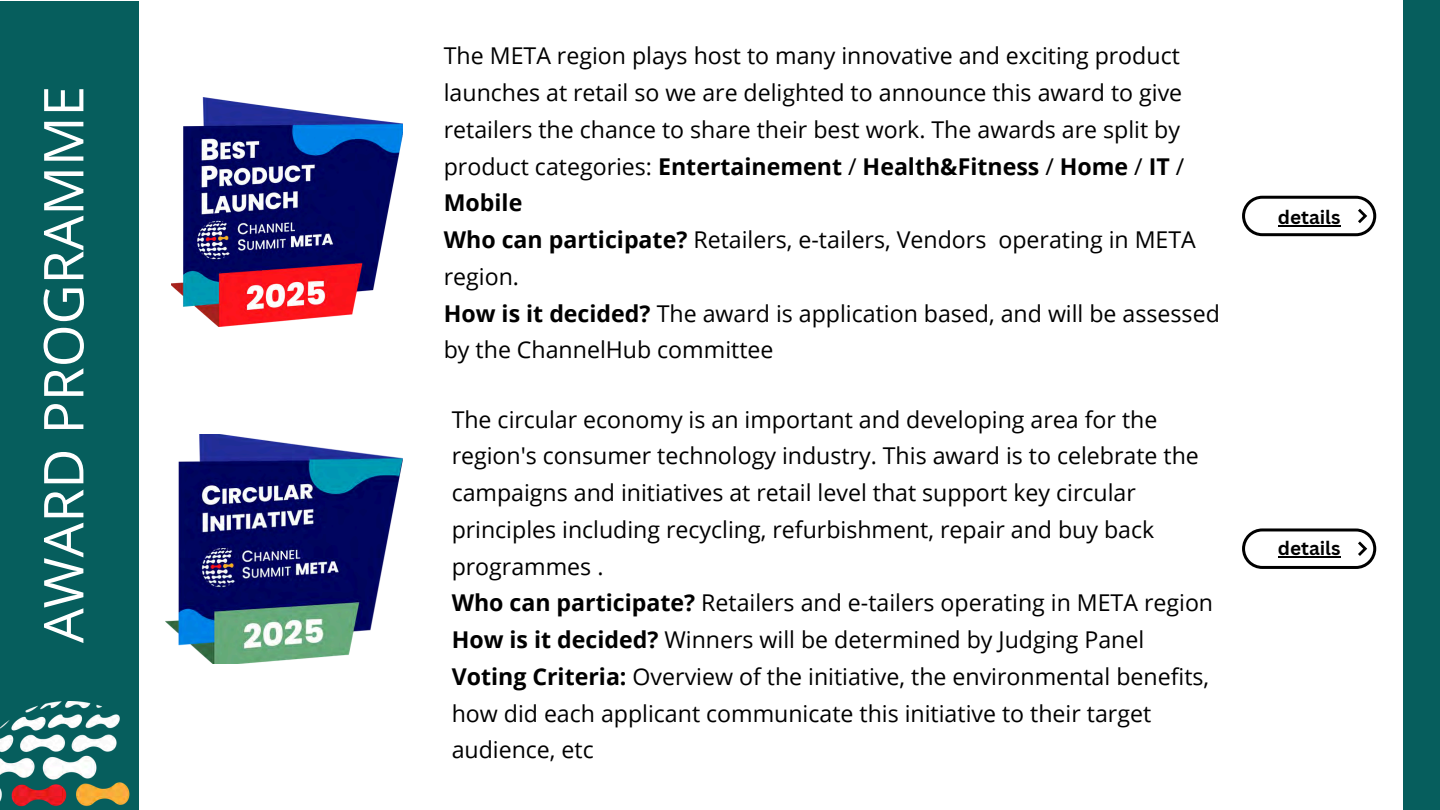
<style>
.page{position:relative;width:1440px;height:810px;background:#fff}
.page>*{position:absolute;margin:0;border:0;box-sizing:border-box;transform-origin:0 0}
.t1{font:55px "Open Sans";color:#fff}
.t2{font:23.2px/36.7px "Open Sans";color:#000}
.t3{font:700 19px "Canva Sans";color:#000}
.s1{font-weight:700}
</style>
<div class="page">
<div style="left:0;top:1px;width:139px;height:809px;background:#065e5d"></div>
<div style="left:1404px;top:0;width:36px;height:810px;background:#065e5d"></div>
<img style="left:0;top:702px;width:130px;height:105px">
<img style="left:171px;top:97px;width:231px;height:230px">
<img style="left:165px;top:434px;width:237px;height:230px">
<svg style="left:1242px;top:196px;width:134px;height:40px"></svg>
<svg style="left:1242px;top:528px;width:134px;height:41px"></svg>
<hr style="left:1278px;top:225px;width:63px;height:2px;background:#000">
<hr style="left:1278px;top:557px;width:63px;height:1px;background:#000">
<h1 class="t1" style="left:25px;top:643px;width:559px;rotate:-90deg">AWARD PROGRAMME</h1>
<h2 class="t2" style="left:444px;top:37px;width:778px">The META region plays host to many innovative and exciting product launches at retail so we are delighted to announce this award to give retailers the chance to share their best work. The awards are split by product categories: <span class="s1">Entertainement</span> / <span class="s1">Health&amp;Fitness</span> / <span class="s1">Home</span> / <span class="s1">IT</span> / <span class="s1">Mobile<br>Who can participate?</span> Retailers, e-tailers, Vendors operating in META region.<br><span class="s1">How is it decided?</span> The award is application based, and will be assessed by the ChannelHub committee</h2>
<p class="t2" style="left:452px;top:400px;width:763px">The circular economy is an important and developing area for the region's consumer technology industry. This award is to celebrate the campaigns and initiatives at retail level that support key circular principles including recycling, refurbishment, repair and buy back programmes .<br><span class="s1">Who can participate?</span> Retailers and e-tailers operating in META region <span class="s1">How is it decided?</span> Winners will be determined by Judging Panel <span class="s1">Voting Criteria:</span> Overview of the initiative, the environmental benefits, how did each applicant communicate this initiative to their target audience, etc</p>
<p class="t3" style="left:1278px;top:203px;width:64px">details</p>
<p class="t3" style="left:1278px;top:535px;width:64px">details</p>
</div>
